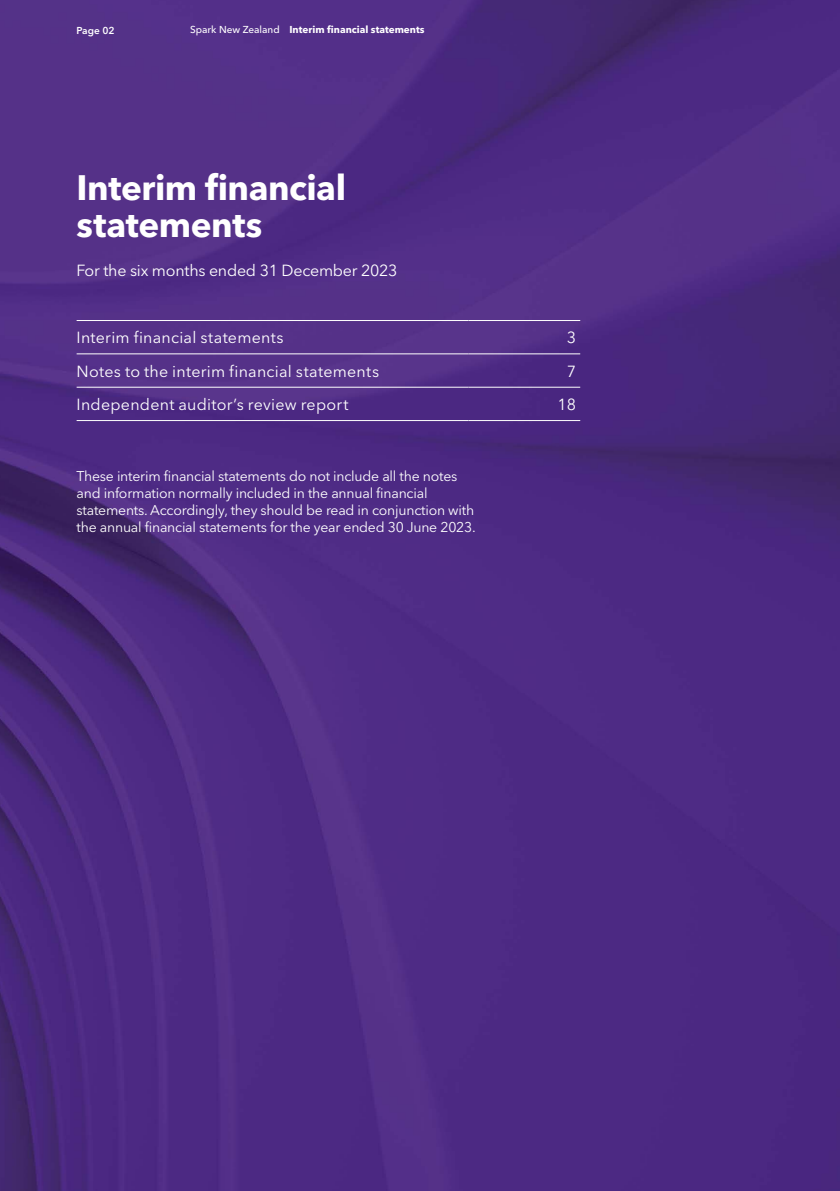
<style>
.page{position:relative;width:840px;height:1191px;background:#fff}
.page>*{position:absolute;margin:0;border:0;box-sizing:border-box;transform-origin:0 0}
.t1{font:700 35px/37px "Avenir Next LT Pro";letter-spacing:-.01em;color:#fff}
.t2{font:16px "Avenir Next LT Pro";letter-spacing:.015em;color:#fff}
.t3{font:16px "Avenir Next LT Pro";letter-spacing:-.015em;color:#fff}
.t4{font:14px/16.8px "Avenir Next LT Pro";letter-spacing:-.015em;color:#fff}
.t5{font:700 10px "Avenir Next LT Pro";color:#fff}
.t6{font:600 10px "Avenir Next LT Pro";color:#fff}
.s1{font-weight:500}
</style>
<div class="page">
<img style="left:0;top:0;width:839px;height:1191px">
<hr style="left:77px;top:320px;width:391px;height:1px;background:#fff">
<hr style="left:468px;top:320px;width:112px;height:1px;background:#fff">
<hr style="left:77px;top:353px;width:391px;height:1px;background:#fff">
<hr style="left:468px;top:353px;width:112px;height:1px;background:#fff">
<hr style="left:77px;top:387px;width:391px;height:1px;background:#fff">
<hr style="left:468px;top:387px;width:112px;height:1px;background:#fff">
<hr style="left:77px;top:420px;width:391px;height:1px;background:#fff">
<hr style="left:468px;top:420px;width:112px;height:1px;background:#fff">
<p class="t6" style="left:77px;top:24px;width:40px">Page 02</p>
<p class="t5" style="left:190px;top:23px;width:236px"><span class="s1">Spark New Zealand</span> Interim financial statements</p>
<h1 class="t1" style="left:77px;top:169px;width:271px">Interim financial statements</h1>
<p class="t3" style="left:77px;top:261px;width:322px">For the six months ended 31 December 2023</p>
<p class="t2" style="left:77px;top:328px;width:208px">Interim financial statements</p>
<p class="t2" style="left:566px;top:328px;width:11px">3</p>
<p class="t2" style="left:77px;top:361px;width:304px">Notes to the interim financial statements</p>
<p class="t2" style="left:566px;top:361px;width:11px">7</p>
<p class="t2" style="left:77px;top:395px;width:273px">Independent auditor’s review report</p>
<p class="t2" style="left:557px;top:395px;width:20px">18</p>
<p class="t4" style="left:77px;top:468px;width:400px">These interim financial statements do not include all the notes and information normally included in the annual financial statements. Accordingly, they should be read in conjunction with the annual financial statements for the year ended 30 June 2023.</p>
</div>
